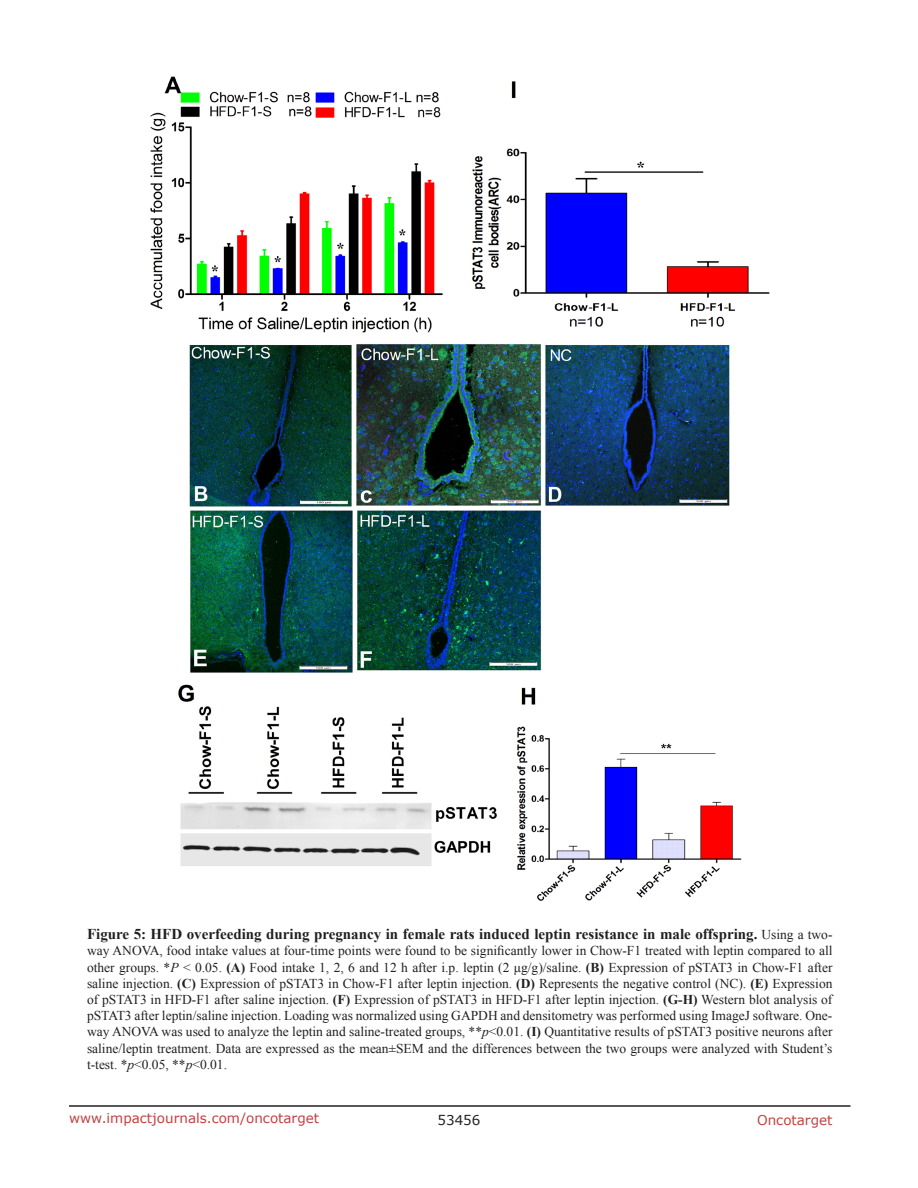
<style>
.page{position:relative;width:918px;height:1188px;background:#fff}
.page>*{position:absolute;margin:0;border:0;box-sizing:border-box;transform-origin:0 0}
.figuretext{font:700 15px "Times New Roman";color:#231f20}
.figuretext-2{font:13.5px/16.2px "Times New Roman";color:#231f20;text-align:justify}
.t1{font:13.5px "Verdana";color:#c24141}
.t2{font:13.5px "Verdana";color:#231f20}
.s1{font-weight:400;font-size:13.5px}
.s2{font-style:italic}
.s3{font-weight:700}
</style>
<div class="page">
<hr style="left:69px;top:1105px;width:781px;height:2px;background:#231f20">
<img style="left:150px;top:76px;width:620px;height:825px">
<p class="figuretext" style="left:87px;top:923px;width:747px">Figure 5: HFD overfeeding during pregnancy in female rats induced leptin resistance in male offspring. <span class="s1">Using a two-</span></p>
<p class="figuretext-2" style="left:87px;top:942px;width:747px">way ANOVA, food intake values at four-time points were found to be significantly lower in Chow-F1 treated with leptin compared to all other groups. *<span class="s2">P</span> &lt; 0.05. <span class="s3">(A)</span> Food intake 1, 2, 6 and 12 h after i.p. leptin (2 μg/g)/saline. <span class="s3">(B)</span> Expression of pSTAT3 in Chow-F1 after saline injection. <span class="s3">(C)</span> Expression of pSTAT3 in Chow-F1 after leptin injection. <span class="s3">(D)</span> Represents the negative control (NC). <span class="s3">(E)</span> Expression of pSTAT3 in HFD-F1 after saline injection. <span class="s3">(F)</span> Expression of pSTAT3 in HFD-F1 after leptin injection. <span class="s3">(G-H)</span> Western blot analysis of pSTAT3 after leptin/saline injection. Loading was normalized using GAPDH and densitometry was performed using ImageJ software. One&shy;way ANOVA was used to analyze the leptin and saline-treated groups, **<span class="s2">p</span>&lt;0.01. <span class="s3">(I)</span> Quantitative results of pSTAT3 positive neurons after saline/leptin treatment. Data are expressed as the mean±SEM and the differences between the two groups were analyzed with Student’s t-test. *<span class="s2">p</span>&lt;0.05, **<span class="s2">p</span>&lt;0.01.</p>
<p class="t1" style="left:69px;top:1109px;width:252px">www.impactjournals.com/oncotarget</p>
<p class="t2" style="left:438px;top:1111px;width:44px">53456</p>
<p class="t1" style="left:757px;top:1111px;width:77px">Oncotarget</p>
</div>
